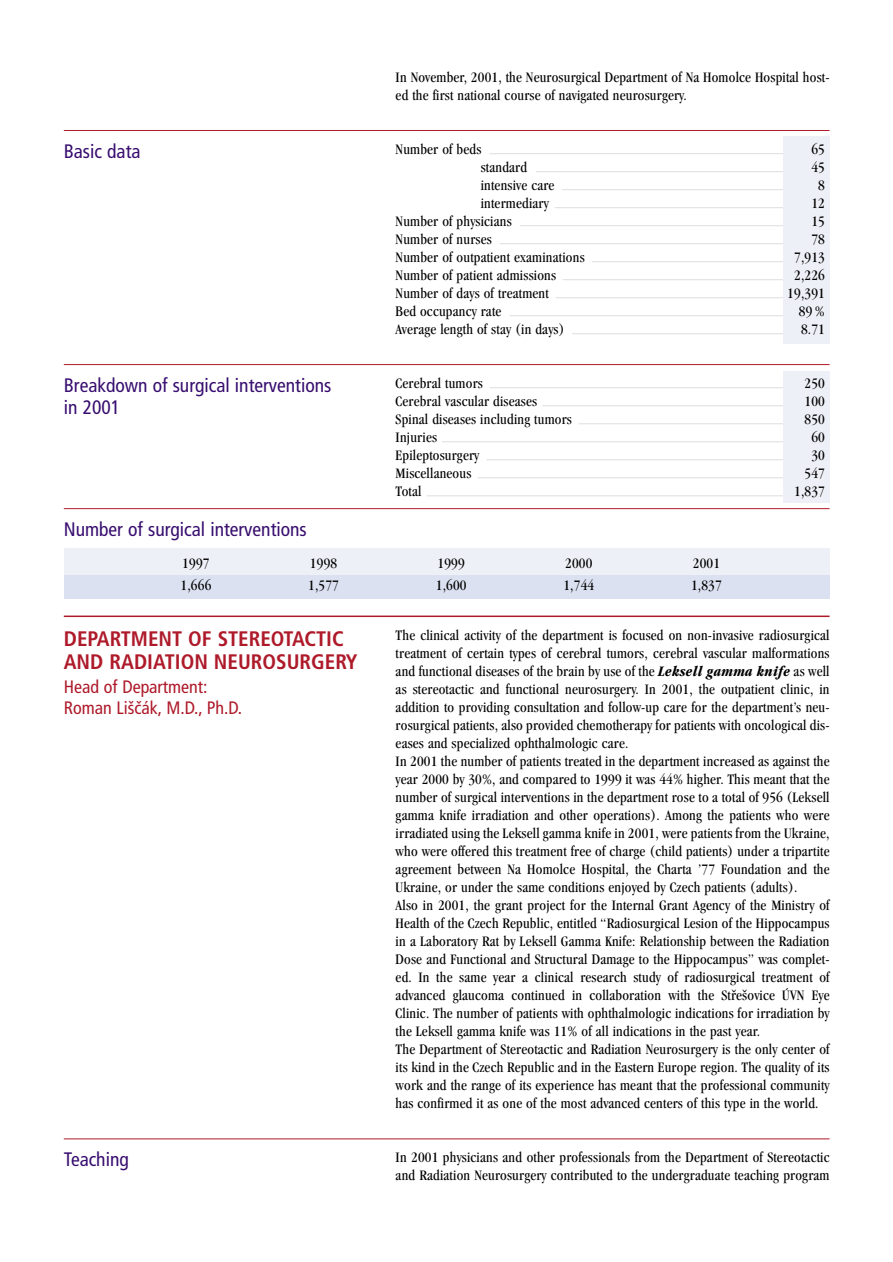
<style>
.page{position:relative;width:893px;height:1262px;background:#fff}
.page>*{position:absolute;margin:0;border:0;box-sizing:border-box;transform-origin:0 0}
.t1{font:700 condensed 21px/23.7px "Frutiger CE";color:#ae1a2a}
.t2{font:condensed 19.5px/22.5px "Frutiger CE";color:#370d6f}
.t3{font:condensed 18px/21px "Frutiger CE";color:#ae1a2a}
.t4{font:condensed 15px/18px "Garamond CE";letter-spacing:.015em;color:#000}
.s1{font-weight:700;font-style:italic}
</style>
<div class="page">
<hr style="left:489px;top:153px;width:297px;height:1px;background:#dedede">
<hr style="left:536px;top:171px;width:250px;height:1px;background:#dedede">
<hr style="left:562px;top:189px;width:224px;height:1px;background:#dedede">
<hr style="left:554px;top:207px;width:232px;height:1px;background:#dedede">
<hr style="left:519px;top:225px;width:267px;height:1px;background:#dedede">
<hr style="left:500px;top:243px;width:286px;height:1px;background:#dedede">
<hr style="left:592px;top:261px;width:194px;height:1px;background:#dedede">
<hr style="left:562px;top:279px;width:224px;height:1px;background:#dedede">
<hr style="left:555px;top:297px;width:231px;height:1px;background:#dedede">
<hr style="left:509px;top:315px;width:277px;height:1px;background:#dedede">
<hr style="left:572px;top:333px;width:214px;height:1px;background:#dedede">
<hr style="left:490px;top:387px;width:296px;height:1px;background:#dedede">
<hr style="left:542px;top:405px;width:244px;height:1px;background:#dedede">
<hr style="left:578px;top:423px;width:208px;height:1px;background:#dedede">
<hr style="left:442px;top:441px;width:344px;height:1px;background:#dedede">
<hr style="left:486px;top:459px;width:300px;height:1px;background:#dedede">
<hr style="left:477px;top:477px;width:309px;height:1px;background:#dedede">
<hr style="left:426px;top:495px;width:360px;height:1px;background:#dedede">
<div style="left:782px;top:136px;width:47px;height:207px;background:#eef0f7"></div>
<div style="left:782px;top:371px;width:47px;height:131px;background:#eef0f7"></div>
<div style="left:64px;top:573px;width:765px;height:26px;background:#dce1f1"></div>
<div style="left:64px;top:548px;width:765px;height:26px;background:#eef0f7"></div>
<hr style="left:64px;top:130px;width:765px;height:1px;background:#ae1a2a">
<hr style="left:64px;top:364px;width:765px;height:1px;background:#ae1a2a">
<hr style="left:64px;top:615px;width:765px;height:2px;background:#ae1a2a">
<hr style="left:64px;top:508px;width:765px;height:1px;background:#ae1a2a">
<hr style="left:64px;top:1138px;width:765px;height:1px;background:#ae1a2a">
<h2 class="t2" style="left:64px;top:141px;width:78px">Basic data</h2>
<h2 class="t2" style="left:64px;top:375px;width:269px">Breakdown of surgical interventions in 2001</h2>
<p class="t4" style="left:395px;top:69px;width:435px">In November, 2001, the Neurosurgical Department of Na Homolce Hospital host&shy;ed the first national course of navigated neurosurgery.</p>
<p class="t4" style="left:395px;top:141px;width:87px">Number of beds</p>
<p class="t4" style="left:811px;top:141px;width:15px">65</p>
<p class="t4" style="left:480px;top:159px;width:48px">standard</p>
<p class="t4" style="left:811px;top:159px;width:15px">45</p>
<p class="t4" style="left:480px;top:177px;width:75px">intensive care</p>
<p class="t4" style="left:818px;top:177px;width:8px">8</p>
<p class="t4" style="left:480px;top:195px;width:69px">intermediary</p>
<p class="t4" style="left:811px;top:195px;width:15px">12</p>
<p class="t4" style="left:395px;top:213px;width:118px">Number of physicians</p>
<p class="t4" style="left:811px;top:213px;width:15px">15</p>
<p class="t4" style="left:395px;top:231px;width:98px">Number of nurses</p>
<p class="t4" style="left:811px;top:231px;width:15px">78</p>
<p class="t4" style="left:395px;top:249px;width:190px">Number of outpatient examinations</p>
<p class="t4" style="left:794px;top:249px;width:32px">7,913</p>
<p class="t4" style="left:395px;top:267px;width:162px">Number of patient admissions</p>
<p class="t4" style="left:794px;top:267px;width:32px">2,226</p>
<p class="t4" style="left:395px;top:285px;width:155px">Number of days of treatment</p>
<p class="t4" style="left:787px;top:285px;width:39px">19,391</p>
<p class="t4" style="left:395px;top:303px;width:107px">Bed occupancy rate</p>
<p class="t4" style="left:798px;top:303px;width:28px">89%</p>
<p class="t4" style="left:395px;top:321px;width:170px">Average length of stay (in days)</p>
<p class="t4" style="left:801px;top:321px;width:25px">8.71</p>
<p class="t4" style="left:395px;top:375px;width:89px">Cerebral tumors</p>
<p class="t4" style="left:804px;top:375px;width:22px">250</p>
<p class="t4" style="left:395px;top:393px;width:143px">Cerebral vascular diseases</p>
<p class="t4" style="left:804px;top:393px;width:22px">100</p>
<p class="t4" style="left:395px;top:411px;width:178px">Spinal diseases including tumors</p>
<p class="t4" style="left:804px;top:411px;width:22px">850</p>
<p class="t4" style="left:395px;top:429px;width:43px">Injuries</p>
<p class="t4" style="left:811px;top:429px;width:15px">60</p>
<p class="t4" style="left:395px;top:447px;width:85px">Epileptosurgery</p>
<p class="t4" style="left:811px;top:447px;width:15px">30</p>
<p class="t4" style="left:395px;top:465px;width:77px">Miscellaneous</p>
<p class="t4" style="left:804px;top:465px;width:22px">547</p>
<p class="t4" style="left:395px;top:483px;width:27px">Total</p>
<p class="t4" style="left:794px;top:483px;width:32px">1,837</p>
<h2 class="t2" style="left:64px;top:519px;width:244px">Number of surgical interventions</h2>
<p class="t4" style="left:182px;top:555px;width:29px">1997</p>
<p class="t4" style="left:310px;top:555px;width:29px">1998</p>
<p class="t4" style="left:437px;top:555px;width:29px">1999</p>
<p class="t4" style="left:565px;top:555px;width:29px">2000</p>
<p class="t4" style="left:692px;top:555px;width:29px">2001</p>
<p class="t4" style="left:180px;top:577px;width:32px">1,666</p>
<p class="t4" style="left:308px;top:577px;width:32px">1,577</p>
<p class="t4" style="left:436px;top:577px;width:32px">1,600</p>
<p class="t4" style="left:563px;top:577px;width:32px">1,744</p>
<p class="t4" style="left:691px;top:577px;width:32px">1,837</p>
<h1 class="t1" style="left:64px;top:628px;width:295px">DEPARTMENT OF STEREOTACTIC<br>AND RADIATION NEUROSURGERY</h1>
<p class="t3" style="left:64px;top:677px;width:180px">Head of Department:<br>Roman Liščák, M.D., Ph.D.</p>
<h2 class="t2" style="left:64px;top:1149px;width:66px">Teaching</h2>
<p class="t4" style="left:395px;top:627px;width:435px">The clinical activity of the department is focused on non-invasive radiosurgical treatment of certain types of cerebral tumors, cerebral vascular malformations and functional diseases of the brain by use of the <span class="s1">Leksell gamma knife</span> as well as stereotactic and functional neurosurgery. In 2001, the outpatient clinic, in addition to providing consultation and follow-up care for the department’s neu&shy;rosurgical patients, also provided chemotherapy for patients with oncological dis&shy;eases and specialized ophthalmologic care.<br>In 2001 the number of patients treated in the department increased as against the year 2000 by 30%, and compared to 1999 it was 44% higher. This meant that the number of surgical interventions in the department rose to a total of 956 (Leksell gamma knife irradiation and other operations). Among the patients who were irradiated using the Leksell gamma knife in 2001, were patients from the Ukraine, who were offered this treatment free of charge (child patients) under a tripartite agreement between Na Homolce Hospital, the Charta ’77 Foundation and the Ukraine, or under the same conditions enjoyed by Czech patients (adults).<br>Also in 2001, the grant project for the Internal Grant Agency of the Ministry of Health of the Czech Republic, entitled “Radiosurgical Lesion of the Hippocampus in a Laboratory Rat by Leksell Gamma Knife: Relationship between the Radiation Dose and Functional and Structural Damage to the Hippocampus” was complet&shy;ed. In the same year a clinical research study of radiosurgical treatment of advanced glaucoma continued in collaboration with the Stfie‰ovice ÚVN Eye Clinic. The number of patients with ophthalmologic indications for irradiation by the Leksell gamma knife was 11% of all indications in the past year.<br>The Department of Stereotactic and Radiation Neurosurgery is the only center of its kind in the Czech Republic and in the Eastern Europe region. The quality of its work and the range of its experience has meant that the professional community has confirmed it as one of the most advanced centers of this type in the world.</p>
<p class="t4" style="left:395px;top:1149px;width:435px">In 2001 physicians and other professionals from the Department of Stereotactic and Radiation Neurosurgery contributed to the undergraduate teaching program</p>
</div>
